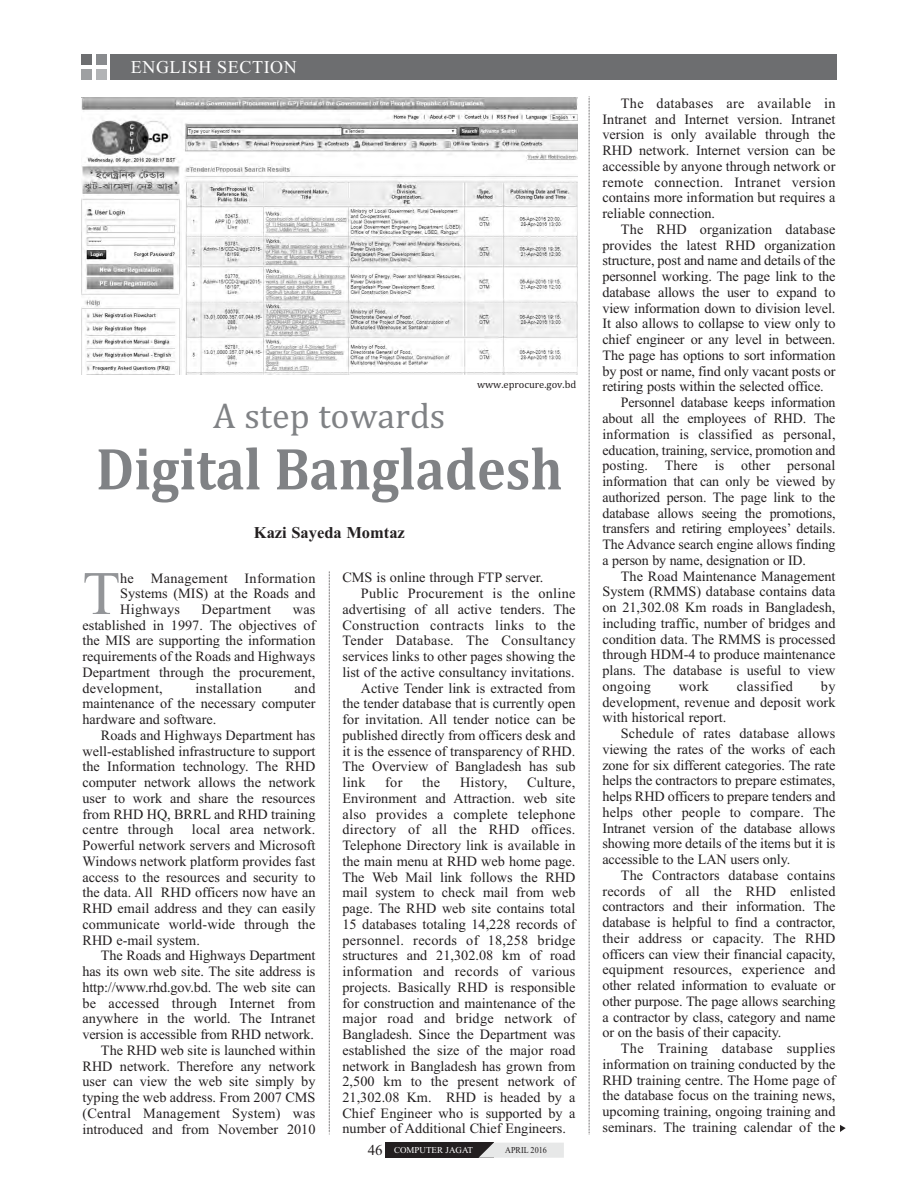
<style>
.page{position:relative;width:918px;height:1188px;background:#fff}
.page>*{position:absolute;margin:0;border:0;box-sizing:border-box;transform-origin:0 0}
.t1{font:61.8px "Times New Roman";color:#939598}
.t2{font:700 60px "Cambria";color:#808285;scale:.9 1}
.t3{font:36px "Cambria";color:#808285}
.t4{font:18px "Times New Roman";letter-spacing:.035em;color:#fff}
.t5{font:700 16.5px "Times New Roman";color:#231f20}
.t6{font:14.25px/15.8px "Times New Roman";color:#231f20;text-align:justify}
.t7{font:14.25px "Times New Roman";letter-spacing:.02em;color:#231f20}
.t8{font:10.5px "Cambria";color:#231f20}
.t9{font:9px "Times New Roman";color:#fff}
.t10{font:9px "Times New Roman";color:#231f20;scale:.9 1}
.s1{font-size:15px;color:#231f20}
</style>
<div class="page">
<div style="left:111px;top:54px;width:726px;height:26px;background:#6d6e70"></div>
<div style="left:81px;top:54px;width:11px;height:11px;background:#6d6e70"></div>
<div style="left:96px;top:54px;width:11px;height:11px;background:#898b8e"></div>
<div style="left:81px;top:69px;width:11px;height:11px;background:#9ea0a2"></div>
<div style="left:96px;top:69px;width:11px;height:11px;background:#b2b4b6"></div>
<svg style="left:589px;top:96px;width:1px;height:1039px"></svg>
<svg style="left:329px;top:571px;width:1px;height:564px"></svg>
<div style="left:385px;top:1143px;width:109px;height:15px;background:#231f20"></div>
<svg style="left:479px;top:1143px;width:85px;height:15px"></svg>
<svg style="left:840px;top:1125px;width:6px;height:7px"></svg>
<img style="left:81px;top:98px;width:497px;height:277px">
<p class="t4" style="left:131px;top:61px;width:168px">ENGLISH SECTION</p>
<p class="t8" style="left:477px;top:381px;width:101px">www.eprocure.gov.bd</p>
<h3 class="t3" style="left:213px;top:403px;width:234px">A step towards</h3>
<h2 class="t2" style="left:96px;top:447px;width:520px">Digital Bangladesh</h2>
<p class="t5" style="left:254px;top:523px;width:153px">Kazi Sayeda Momtaz</p>
<h1 class="t1" style="left:82px;top:571px;width:39px">T</h1>
<p class="t6" style="left:120px;top:571px;width:197px">he Management Information Systems (MIS) at the Roads and Highways</p>
<p class="t7" style="left:201px;top:604px;width:71px">Department</p>
<p class="t6" style="left:82px;top:603px;width:235px;text-indent:210px">was established in 1997. The objectives of the MIS are supporting the information requirements of the Roads and Highways Department through the procurement, development,</p>
<p class="t6" style="left:82px;top:681px;width:235px;text-indent:212px">and maintenance of the necessary computer hardware and software.</p>
<p class="t6" style="left:82px;top:729px;width:235px;text-indent:18px">Roads and Highways Department has well-established infrastructure to support the Information technology. The RHD computer network allows the network user to work and share the resources from RHD HQ, BRRL and RHD training centre through</p>
<p class="t7" style="left:195px;top:683px;width:68px">installation</p>
<p class="t6" style="left:82px;top:823px;width:235px;text-indent:109px">local area network.<br>Powerful network servers and Microsoft Windows network platform provides fast access to the resources and security to the data. All RHD officers now have an RHD email address and they can easily communicate world-wide through the RHD e-mail system.</p>
<p class="t6" style="left:82px;top:949px;width:235px;text-align:right">The Roads and Highways Department has its own web site. The site address is http://www.rhd.gov.bd. The web site can be accessed through Internet from anywhere in the world. The Intranet version is accessible from RHD network.<br>The RHD web site is launched within RHD network. Therefore any network user can view the web site simply by typing the web address. From 2007 CMS (Central Management System) was introduced and from November 2010</p>
<p class="t6" style="left:342px;top:571px;width:202px">CMS is online through FTP server.</p>
<p class="t7" style="left:361px;top:588px;width:216px">Public Procurement is the online</p>
<p class="t6" style="left:342px;top:603px;width:235px">advertising of all active tenders. The</p>
<p class="t7" style="left:342px;top:620px;width:235px">Construction contracts links to the</p>
<p class="t7" style="left:342px;top:635px;width:235px">Tender Database. The Consultancy</p>
<p class="t6" style="left:342px;top:650px;width:235px">services links to other pages showing the</p>
<p class="t6" style="left:342px;top:666px;width:234px">list of the active consultancy invitations.</p>
<p class="t6" style="left:361px;top:681px;width:216px">Active Tender link is extracted from</p>
<p class="t6" style="left:342px;top:697px;width:235px">the tender database that is currently open</p>
<p class="t6" style="left:342px;top:713px;width:235px">for invitation. All tender notice can be</p>
<p class="t6" style="left:342px;top:729px;width:235px">published directly from officers desk and</p>
<p class="t6" style="left:342px;top:744px;width:235px">it is the essence of transparency of RHD.</p>
<p class="t6" style="left:342px;top:760px;width:235px">The Overview of Bangladesh has sub</p>
<p class="t6" style="left:342px;top:776px;width:25px">link</p>
<p class="t6" style="left:385px;top:776px;width:19px">for</p>
<p class="t6" style="left:422px;top:776px;width:19px">the</p>
<p class="t7" style="left:460px;top:777px;width:49px">History,</p>
<p class="t6" style="left:342px;top:776px;width:235px;text-indent:185px">Culture, Environment and Attraction. web site also provides a complete telephone directory of all the RHD offices.<br>Telephone Directory link is available in the main menu at RHD web home page.<br>The Web Mail link follows the RHD mail system to check mail from web page. The RHD web site contains total 15 databases totaling 14,228 records of personnel. records of 18,258 bridge structures and 21,302.08 km of road information and records of various projects. Basically RHD is responsible for construction and maintenance of the major road and bridge network of Bangladesh. Since the Department was established the size of the major road network in Bangladesh has grown from 2,500 km to the present network of 21,302.08 Km. RHD is headed by a Chief Engineer who is supported by a number of Additional Chief Engineers.</p>
<p class="t9" style="left:368px;top:1147px;width:107px"><span class="s1">46</span> COMPUTER JAGAT</p>
<p class="t10" style="left:505px;top:1147px;width:48px">APRIL 2016</p>
<p class="t6" style="left:602px;top:97px;width:235px;text-indent:18px">The databases are available in Intranet and Internet version. Intranet version is only available through the RHD network. Internet version can be accessible by anyone through network or remote connection. Intranet version contains more information but requires a reliable connection.</p>
<p class="t6" style="left:621px;top:223px;width:216px">The RHD organization database</p>
<p class="t6" style="left:602px;top:238px;width:234px">provides the latest RHD organization</p>
<p class="t6" style="left:602px;top:254px;width:235px">structure, post and name and details of the</p>
<p class="t6" style="left:602px;top:270px;width:235px">personnel working. The page link to the</p>
<p class="t6" style="left:602px;top:286px;width:235px">database allows the user to expand to</p>
<p class="t6" style="left:602px;top:301px;width:235px">view information down to division level.</p>
<p class="t6" style="left:602px;top:317px;width:235px">It also allows to collapse to view only to</p>
<p class="t6" style="left:602px;top:333px;width:235px">chief engineer or any level in between.</p>
<p class="t6" style="left:602px;top:349px;width:235px">The page has options to sort information</p>
<p class="t6" style="left:602px;top:364px;width:235px">by post or name, find only vacant posts or</p>
<p class="t6" style="left:602px;top:380px;width:223px">retiring posts within the selected office.</p>
<p class="t6" style="left:621px;top:396px;width:216px">Personnel database keeps information</p>
<p class="t6" style="left:602px;top:412px;width:235px">about all the employees of RHD. The</p>
<p class="t6" style="left:602px;top:428px;width:235px">information is classified as personal,</p>
<p class="t6" style="left:602px;top:443px;width:235px">education, training, service, promotion and</p>
<p class="t6" style="left:602px;top:459px;width:235px">posting. There is other personal</p>
<p class="t6" style="left:602px;top:475px;width:235px">information that can only be viewed by</p>
<p class="t6" style="left:602px;top:491px;width:235px">authorized person. The page link to the</p>
<p class="t6" style="left:602px;top:506px;width:235px">database allows seeing the promotions,</p>
<p class="t6" style="left:602px;top:522px;width:235px">transfers and retiring employees’ details.</p>
<p class="t6" style="left:602px;top:538px;width:235px">The Advance search engine allows finding</p>
<p class="t6" style="left:602px;top:554px;width:205px">a person by name, designation or ID.</p>
<p class="t6" style="left:621px;top:569px;width:216px">The Road Maintenance Management</p>
<p class="t6" style="left:602px;top:585px;width:235px">System (RMMS) database contains data</p>
<p class="t6" style="left:602px;top:601px;width:234px">on 21,302.08 Km roads in Bangladesh,</p>
<p class="t6" style="left:602px;top:617px;width:235px">including traffic, number of bridges and</p>
<p class="t6" style="left:602px;top:632px;width:235px">condition data. The RMMS is processed</p>
<p class="t6" style="left:602px;top:648px;width:235px">through HDM-4 to produce maintenance</p>
<p class="t6" style="left:602px;top:664px;width:235px">plans. The database is useful to view</p>
<p class="t7" style="left:602px;top:681px;width:50px">ongoing</p>
<p class="t6" style="left:679px;top:680px;width:32px">work</p>
<p class="t7" style="left:737px;top:681px;width:58px">classified</p>
<p class="t6" style="left:602px;top:680px;width:235px;text-indent:218px">by development, revenue and deposit work with historical report.</p>
<p class="t6" style="left:602px;top:727px;width:235px;text-indent:18px">Schedule of rates database allows viewing the rates of the works of each zone for six different categories. The rate helps the contractors to prepare estimates, helps RHD officers to prepare tenders and helps other people to compare. The Intranet version of the database allows showing more details of the items but it is accessible to the LAN users only.</p>
<p class="t6" style="left:602px;top:869px;width:235px;text-indent:18px">The Contractors database contains records of all the RHD enlisted contractors and their information. The database is helpful to find a contractor, their address or capacity. The RHD officers can view their financial capacity, equipment resources, experience and other related information to evaluate or other purpose. The page allows searching a contractor by class, category and name or on the basis of their capacity.</p>
<p class="t6" style="left:602px;top:1042px;width:235px;text-indent:18px">The Training database supplies information on training conducted by the RHD training centre. The Home page of the database focus on the training news, upcoming training, ongoing training and seminars. The training calendar of the</p>
</div>
